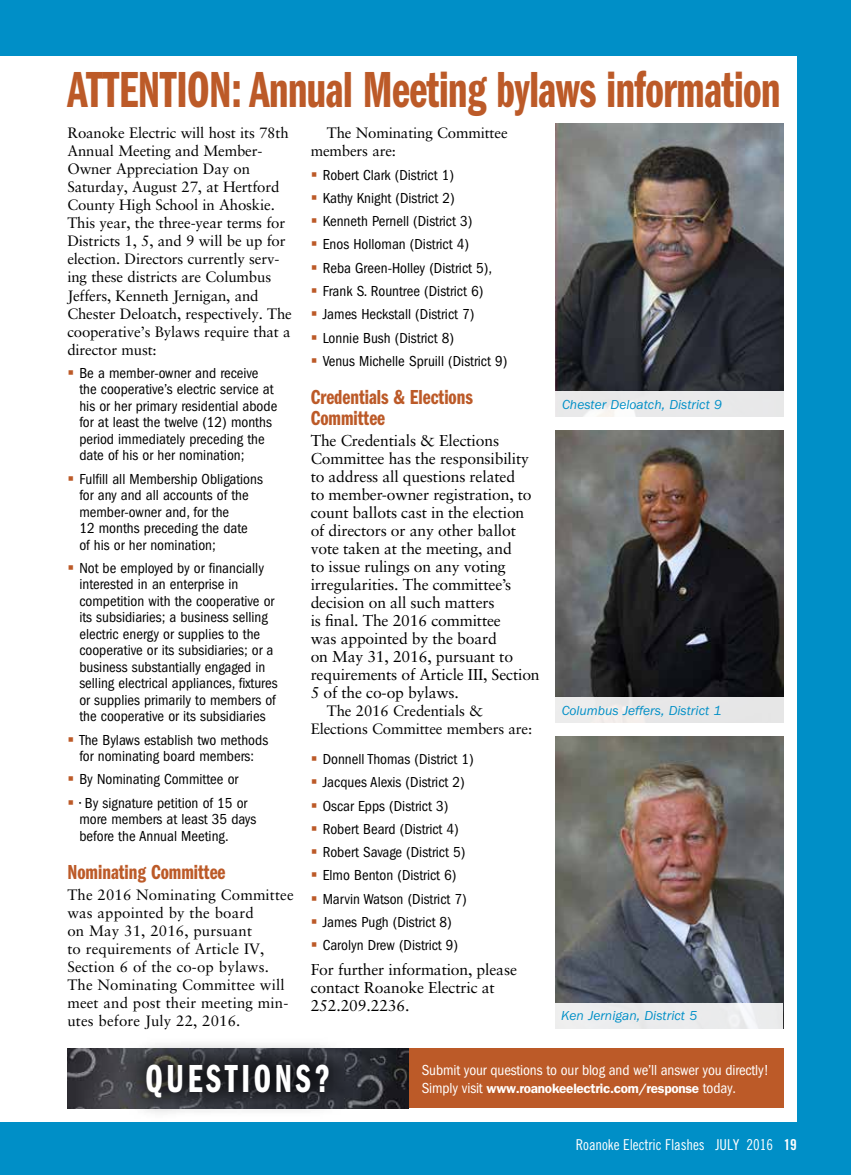
<style>
.page{position:relative;width:851px;height:1175px;background:#fff}
.page>*{position:absolute;margin:0;border:0;box-sizing:border-box;transform-origin:0 0}
.t1{font:52.5px "Franklin Gothic Demi Cmpr";letter-spacing:-.01em;color:#bc5a28;scale:.9 1}
.t2{font:40.5px "Franklin Gothic Demi Cmpr";letter-spacing:.1em;color:#fff;scale:.9 1}
.t3{font:21px/21px "Franklin Gothic Demi Cmpr";color:#bc5a28}
.t4{font:15.75px/18px "Sabon";letter-spacing:-.01em;color:#000}
.t5{font:condensed 15px/16.5px "Franklin Gothic";color:#000}
.t6{font:15px/18px "Sabon";letter-spacing:-.01em;color:#000}
.t7{font:15px/18px "Sabon";letter-spacing:.01em;color:#000}
.t8{font:condensed 15px "Franklin Gothic";letter-spacing:-.01em;color:#fff}
.t9{font:15px "Trade Gothic Cond Eighteen";letter-spacing:-.005em;color:#fff}
.t10{font:italic 13.5px "Franklin Gothic";color:#008fc7}
.t11{font:600 13.5px "Franklin Gothic";letter-spacing:-.02em;color:#fff}
.s1{color:#bc5a28}
.s2{font-weight:400;font-stretch:condensed;font-size:15px}
.s3{font-family:"Trade Gothic Bold Cond Twenty"}
</style>
<div class="page">
<hr style="left:0;top:0;width:1px;height:1174px;background:#008fc7">
<div style="left:1px;top:0;width:849px;height:1174px;background:#008fc7"></div>
<hr style="left:0;top:56px;width:1px;height:1065px;background:#fff">
<div style="left:1px;top:56px;width:795px;height:1065px;background:#fff"></div>
<div style="left:408px;top:1048px;width:375px;height:60px;background:#bc5a28"></div>
<img style="left:67px;top:1048px;width:341px;height:60px">
<div style="left:120px;top:1037px;width:235px;height:85px;background:#000;opacity:.75"></div>
<img style="left:555px;top:124px;width:228px;height:268px">
<img style="left:555px;top:430px;width:228px;height:267px">
<img style="left:555px;top:736px;width:228px;height:292px">
<svg style="left:555px;top:392px;width:228px;height:25px;background:#eaeaea"></svg>
<div style="left:555px;top:697px;width:228px;height:26px;background:#e7e7e7"></div>
<div style="left:554px;top:1003px;width:228px;height:25px;background:#ebeced"></div>
<h1 class="t1" style="left:67px;top:61px;width:794px">ATTENTION: Annual Meeting bylaws information</h1>
<p class="t6" style="left:67px;top:124px;width:226px">Roanoke Electric will host its 78th<br>Annual Meeting and Member-<br>Owner Appreciation Day on<br>Saturday, August 27, at Hertford<br>County High School in Ahoskie.<br>This year, the three-year terms for<br>Districts 1, 5, and 9 will be up for election. Directors currently serv&shy;ing these districts are Columbus<br>Jeffers, Kenneth Jernigan, and<br>Chester Deloatch, respectively. The cooperative’s Bylaws require that a director must:</p>
<p class="t5" style="left:79px;top:365px;width:199px;text-indent:-12px"><span class="s1">▪</span> Be a member-owner and receive the cooperative’s electric service at his or her primary residential abode for at least the twelve (12) months period immediately preceding the date of his or her nomination;</p>
<p class="t5" style="left:79px;top:470px;width:185px;text-indent:-12px"><span class="s1">▪</span> Fulfill all Membership Obligations for any and all accounts of the member-owner and, for the<br>12 months preceding the date<br>of his or her nomination;</p>
<p class="t5" style="left:79px;top:560px;width:200px;text-indent:-12px"><span class="s1">▪</span> Not be employed by or financially interested in an enterprise in competition with the cooperative or its subsidiaries; a business selling electric energy or supplies to the cooperative or its subsidiaries; or a business substantially engaged in selling electrical appliances, fixtures or supplies primarily to members of the cooperative or its subsidiaries</p>
<p class="t5" style="left:67px;top:731px;width:202px;text-align:center"><span class="s1">▪</span> The Bylaws establish two methods for nominating board members:</p>
<p class="t5" style="left:67px;top:771px;width:172px"><span class="s1">▪</span> By Nominating Committee or</p>
<p class="t5" style="left:79px;top:794px;width:178px;text-indent:-12px"><span class="s1">▪</span> • By signature petition of 15 or more members at least 35 days before the Annual Meeting.</p>
<h3 class="t3" style="left:67px;top:862px;width:160px">Nominating Committee</h3>
<p class="t7" style="left:67px;top:885px;width:228px">The 2016 Nominating Committee was appointed by the board<br>on May 31, 2016, pursuant<br>to requirements of Article IV,<br>Section 6 of the co-op bylaws.<br>The Nominating Committee will meet and post their meeting min&shy;utes before July 22, 2016.</p>
<p class="t6" style="left:311px;top:124px;width:198px;text-indent:16px">The Nominating Committee members are:</p>
<p class="t5" style="left:311px;top:167px;width:145px"><span class="s1">▪</span> Robert Clark (District 1)</p>
<p class="t5" style="left:311px;top:190px;width:145px"><span class="s1">▪</span> Kathy Knight (District 2)</p>
<p class="t5" style="left:311px;top:213px;width:163px"><span class="s1">▪</span> Kenneth Pernell (District 3)</p>
<p class="t5" style="left:311px;top:236px;width:160px"><span class="s1">▪</span> Enos Holloman (District 4)</p>
<p class="t5" style="left:311px;top:260px;width:183px"><span class="s1">▪</span> Reba Green-Holley (District 5),</p>
<p class="t5" style="left:311px;top:283px;width:174px"><span class="s1">▪</span> Frank S. Rountree (District 6)</p>
<p class="t5" style="left:311px;top:306px;width:165px"><span class="s1">▪</span> James Heckstall (District 7)</p>
<p class="t5" style="left:311px;top:329px;width:145px"><span class="s1">▪</span> Lonnie Bush (District 8)</p>
<p class="t5" style="left:311px;top:353px;width:198px"><span class="s1">▪</span> Venus Michelle Spruill (District 9)</p>
<h3 class="t3" style="left:311px;top:387px;width:164px">Credentials &amp; Elections<br>Committee</h3>
<p class="t4" style="left:311px;top:431px;width:230px">The Credentials &amp; Elections<br>Committee has the responsibility to address all questions related<br>to member-owner registration, to count ballots cast in the election of directors or any other ballot vote taken at the meeting, and<br>to issue rulings on any voting irregularities. The committee’s decision on all such matters<br>is final. The 2016 committee<br>was appointed by the board<br>on May 31, 2016, pursuant to requirements of Article III, Section<br>5 of the co-op bylaws.</p>
<p class="t6" style="left:311px;top:702px;width:223px;text-indent:16px">The 2016 Credentials &amp;<br>Elections Committee members are:</p>
<p class="t5" style="left:311px;top:751px;width:164px"><span class="s1">▪</span> Donnell Thomas (District 1)</p>
<p class="t5" style="left:311px;top:774px;width:155px"><span class="s1">▪</span> Jacques Alexis (District 2)</p>
<p class="t5" style="left:311px;top:797px;width:139px"><span class="s1">▪</span> Oscar Epps (District 3)</p>
<p class="t5" style="left:311px;top:821px;width:150px"><span class="s1">▪</span> Robert Beard (District 4)</p>
<p class="t5" style="left:311px;top:844px;width:156px"><span class="s1">▪</span> Robert Savage (District 5)</p>
<p class="t5" style="left:311px;top:867px;width:147px"><span class="s1">▪</span> Elmo Benton (District 6)</p>
<p class="t5" style="left:311px;top:890px;width:157px"><span class="s1">▪</span> Marvin Watson (District 7)</p>
<p class="t5" style="left:311px;top:914px;width:143px"><span class="s1">▪</span> James Pugh (District 8)</p>
<p class="t5" style="left:311px;top:937px;width:149px"><span class="s1">▪</span> Carolyn Drew (District 9)</p>
<p class="t4" style="left:311px;top:960px;width:208px">For further information, please contact Roanoke Electric at<br>252.209.2236.</p>
<p class="t10" style="left:562px;top:397px;width:161px">Chester Deloatch, District 9</p>
<p class="t10" style="left:561px;top:702px;width:161px">Columbus Jeffers, District 1</p>
<p class="t10" style="left:561px;top:1008px;width:137px">Ken Jernigan, District 5</p>
<h2 class="t2" style="left:146px;top:1055px;width:206px">QUESTIONS?</h2>
<p class="t8" style="left:422px;top:1061px;width:348px">Submit your questions to our blog and we’ll answer you directly!</p>
<p class="t11" style="left:422px;top:1080px;width:316px"><span class="s2">Simply visit</span> www.roanokeelectric.com/response <span class="s2">today.</span></p>
<p class="t9" style="left:576px;top:1136px;width:222px">Roanoke Electric Flashes JULY 2016 <span class="s3">19</span></p>
</div>
